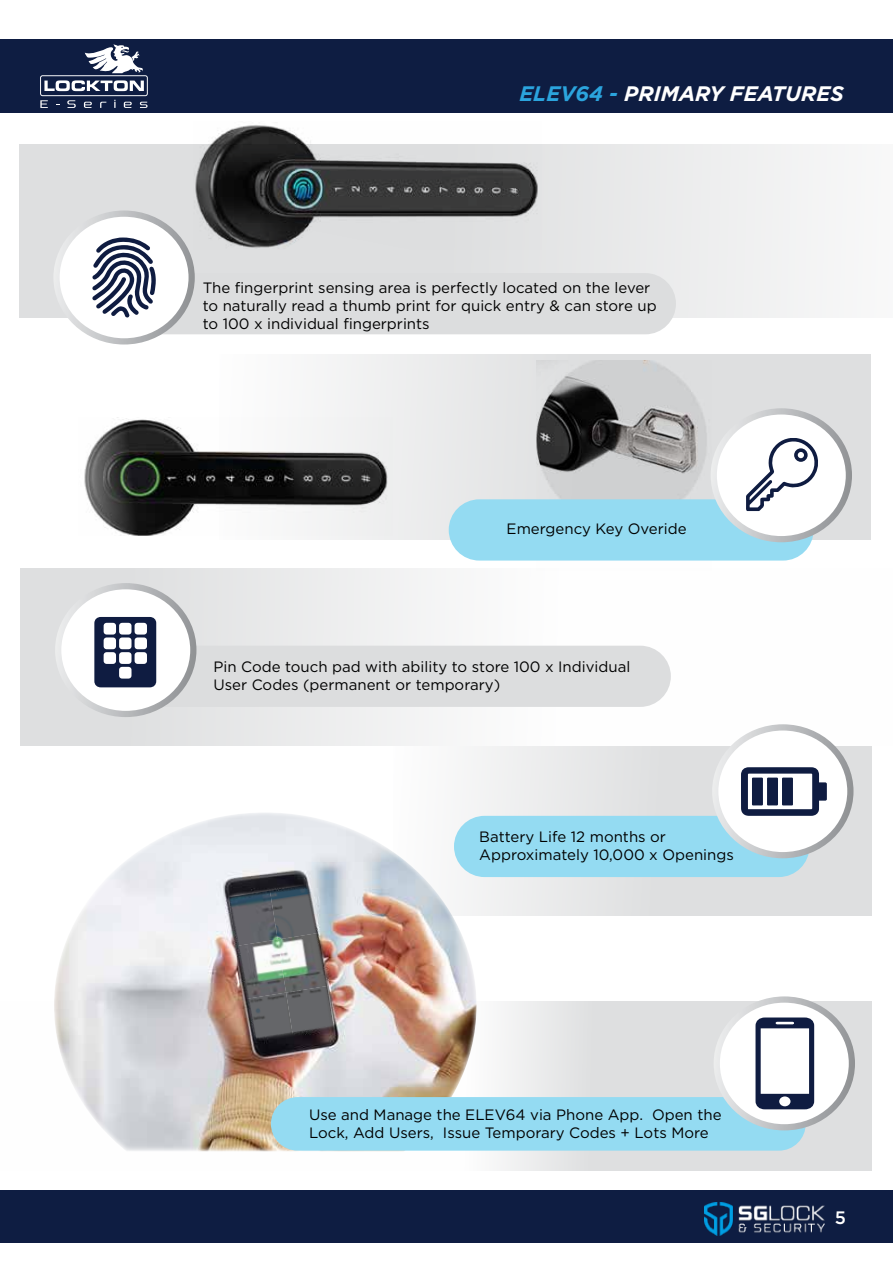
<style>
.page{position:relative;width:893px;height:1263px;background:#fff}
.page>*{position:absolute;margin:0;border:0;box-sizing:border-box;transform-origin:0 0}
.t1{font:italic 700 21px "Gotham";color:#fff}
.t2{font:500 18px "Gotham";color:#fff}
.t3{font:15px/18px "Gotham";color:#000}
.s1{color:#2ba4dd}
</style>
<div class="page">
<div style="left:0;top:39px;width:893px;height:74px;background:#0e1d42"></div>
<div style="left:0;top:1000px;width:871px;height:170px;background:linear-gradient(to right,#fff,#dadbdc)"></div>
<div style="left:393px;top:746px;width:478px;height:170px;background:linear-gradient(to right,#f8f8f8,#d5d6d7)"></div>
<div style="left:20px;top:569px;width:873px;height:177px;background:linear-gradient(to right,#dddedf,#fff)"></div>
<div style="left:20px;top:144px;width:873px;height:174px;background:linear-gradient(to right,#d7d8da,#f2f2f3)"></div>
<div style="left:220px;top:355px;width:651px;height:185px;background:linear-gradient(to right,#f8f8f8,#d5d6d8)"></div>
<img style="left:54px;top:812px;width:423px;height:340px">
<div style="left:271px;top:1097px;width:535px;height:54px;background:#94dbf2;border-radius:27px"></div>
<div style="left:717px;top:999px;width:135px;height:128px;background:#fff;border-radius:50%"></div>
<div style="left:714px;top:996px;width:141px;height:134px;border:6px solid #fff;border-radius:50%"></div>
<svg style="left:755px;top:1017px;width:59px;height:92px"></svg>
<img style="left:194px;top:125px;width:347px;height:125px">
<div style="left:116px;top:273px;width:560px;height:61px;background:#dcddde;border-radius:31px"></div>
<div style="left:57px;top:214px;width:135px;height:127px;background:#fff;border-radius:50%"></div>
<div style="left:53px;top:210px;width:142px;height:134px;border:6px solid #fff;border-radius:50%"></div>
<svg style="left:92px;top:237px;width:64px;height:81px"></svg>
<img style="left:84px;top:418px;width:308px;height:118px">
<div style="left:118px;top:646px;width:553px;height:61px;background:#dcddde;border-radius:31px"></div>
<div style="left:58px;top:586px;width:135px;height:128px;background:#fff;border-radius:50%"></div>
<div style="left:55px;top:583px;width:141px;height:134px;border:6px solid #fff;border-radius:50%"></div>
<svg style="left:94px;top:617px;width:62px;height:70px"></svg>
<img style="left:536px;top:360px;width:176px;height:211px">
<div style="left:449px;top:499px;width:365px;height:61px;background:#94dbf2;border-radius:31px"></div>
<div style="left:714px;top:411px;width:135px;height:128px;background:#fff;border-radius:50%"></div>
<div style="left:711px;top:408px;width:141px;height:134px;border:6px solid #fff;border-radius:50%"></div>
<svg style="left:746px;top:438px;width:72px;height:73px"></svg>
<div style="left:454px;top:816px;width:355px;height:61px;background:#94dbf2;border-radius:31px"></div>
<div style="left:715px;top:727px;width:135px;height:128px;background:#fff;border-radius:50%"></div>
<div style="left:712px;top:724px;width:141px;height:134px;border:6px solid #fff;border-radius:50%"></div>
<svg style="left:741px;top:767px;width:86px;height:49px"></svg>
<div style="left:0;top:1190px;width:893px;height:53px;background:#0e1d42"></div>
<svg style="left:40px;top:44px;width:108px;height:64px"></svg>
<img style="left:704px;top:1203px;width:120px;height:32px">
<h1 class="t1" style="left:519px;top:79px;width:326px"><span class="s1">ELEV64 -</span> PRIMARY FEATURES</h1>
<p class="t3" style="left:203px;top:278px;width:455px">The fingerprint sensing area is perfectly located on the lever to naturally read a thumb print for quick entry &amp; can store up to 100 x individual fingerprints</p>
<p class="t3" style="left:507px;top:519px;width:181px">Emergency Key Overide</p>
<p class="t3" style="left:213px;top:657px;width:418px">Pin Code touch pad with ability to store 100 x Individual<br>User Codes (permanent or temporary)</p>
<p class="t3" style="left:479px;top:828px;width:256px">Battery Life 12 months or<br>Approximately 10,000 x Openings</p>
<p class="t3" style="left:309px;top:1105px;width:414px">Use and Manage the ELEV64 via Phone App. Open the<br>Lock, Add Users, Issue Temporary Codes + Lots More</p>
<p class="t2" style="left:835px;top:1206px;width:13px">5</p>
</div>
